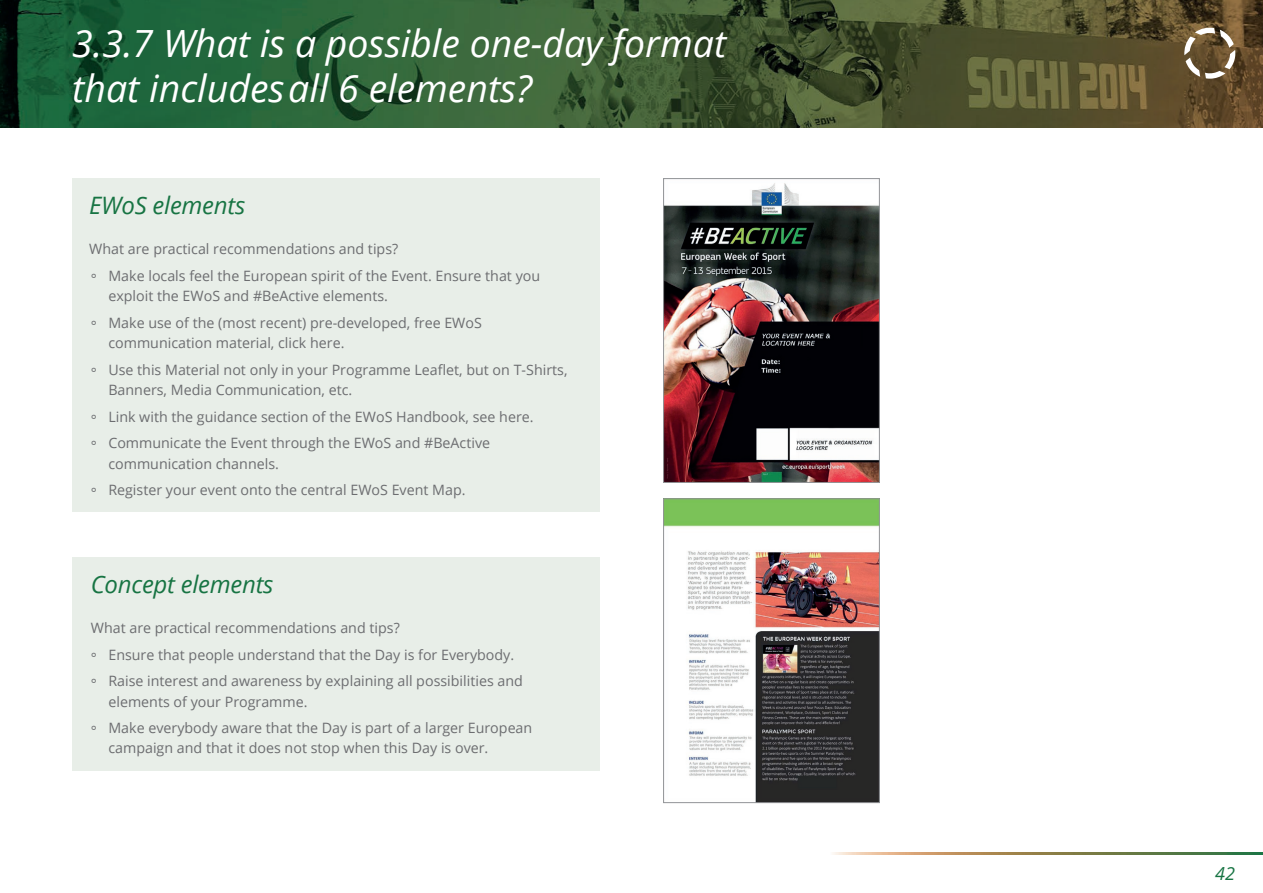
<style>
.page{position:relative;width:1263px;height:893px;background:#fff}
.page>*{position:absolute;margin:0;border:0;box-sizing:border-box;transform-origin:0 0}
.t1{font:italic 37.5px/45px "Open Sans";color:#fff}
.t2{font:italic 24px "Open Sans";letter-spacing:-.01em;color:#177443}
.t3{font:italic 18px "Open Sans";color:#177443}
.t4{font:14.25px/26.5px "Open Sans";color:#6c6d70}
</style>
<div class="page">
<img style="left:833px;top:853px;width:430px;height:2px">
<img style="left:0;top:0;width:1263px;height:128px">
<div style="left:72px;top:179px;width:528px;height:333px;background:#e8eee8"></div>
<div style="left:72px;top:557px;width:528px;height:213px;background:#e8eee8"></div>
<img style="left:665px;top:183px;width:212px;height:298px">
<div style="left:663px;top:178px;width:216px;height:305px;border:1px solid #939598"></div>
<img style="left:665px;top:501px;width:212px;height:300px">
<div style="left:663px;top:499px;width:216px;height:304px;border:1px solid #939598"></div>
<svg style="left:1184px;top:27px;width:51px;height:52px"></svg>
<h1 class="t1" style="left:72px;top:20px;width:655px">3.3.7 What is a possible one-day format that includes all 6 elements?</h1>
<h2 class="t2" style="left:89px;top:189px;width:157px">EWoS elements</h2>
<p class="t4" style="left:89px;top:236px;width:452px">What are practical recommendations and tips?<br>° Make locals feel the European spirit of the Event. Ensure that you</p>
<p class="t4" style="left:91px;top:283px;width:393px;text-indent:18px">exploit the EWoS and #BeActive elements.<br>° Make use of the (most recent) pre-developed, free EWoS</p>
<p class="t4" style="left:91px;top:329px;width:478px;text-indent:18px">communication material, click here.<br>° Use this Material not only in your Programme Leaflet, but on T-Shirts,</p>
<p class="t4" style="left:91px;top:376px;width:444px;text-indent:18px">Banners, Media Communication, etc.<br>° Link with the guidance section of the EWoS Handbook, see here. ° Communicate the Event through the EWoS and #BeActive</p>
<p class="t4" style="left:91px;top:450px;width:376px;text-indent:18px">communication channels.<br>° Register your event onto the central EWoS Event Map.</p>
<h2 class="t2" style="left:91px;top:567px;width:184px">Concept elements</h2>
<p class="t4" style="left:91px;top:614px;width:434px">What are practical recommendations and tips?<br>° Ensure that people understand that the Day is for Everybody. ° Raise interest and awareness by explaining all possibilities and</p>
<p class="t4" style="left:91px;top:688px;width:443px;text-indent:18px">elements of your Programme.<br>° Make everybody aware that the Day is part of a larger European</p>
<p class="t4" style="left:108px;top:735px;width:381px">campaign and that it does not stop when this Day is over.</p>
<p class="t3" style="left:1215px;top:861px;width:21px">42</p>
</div>
